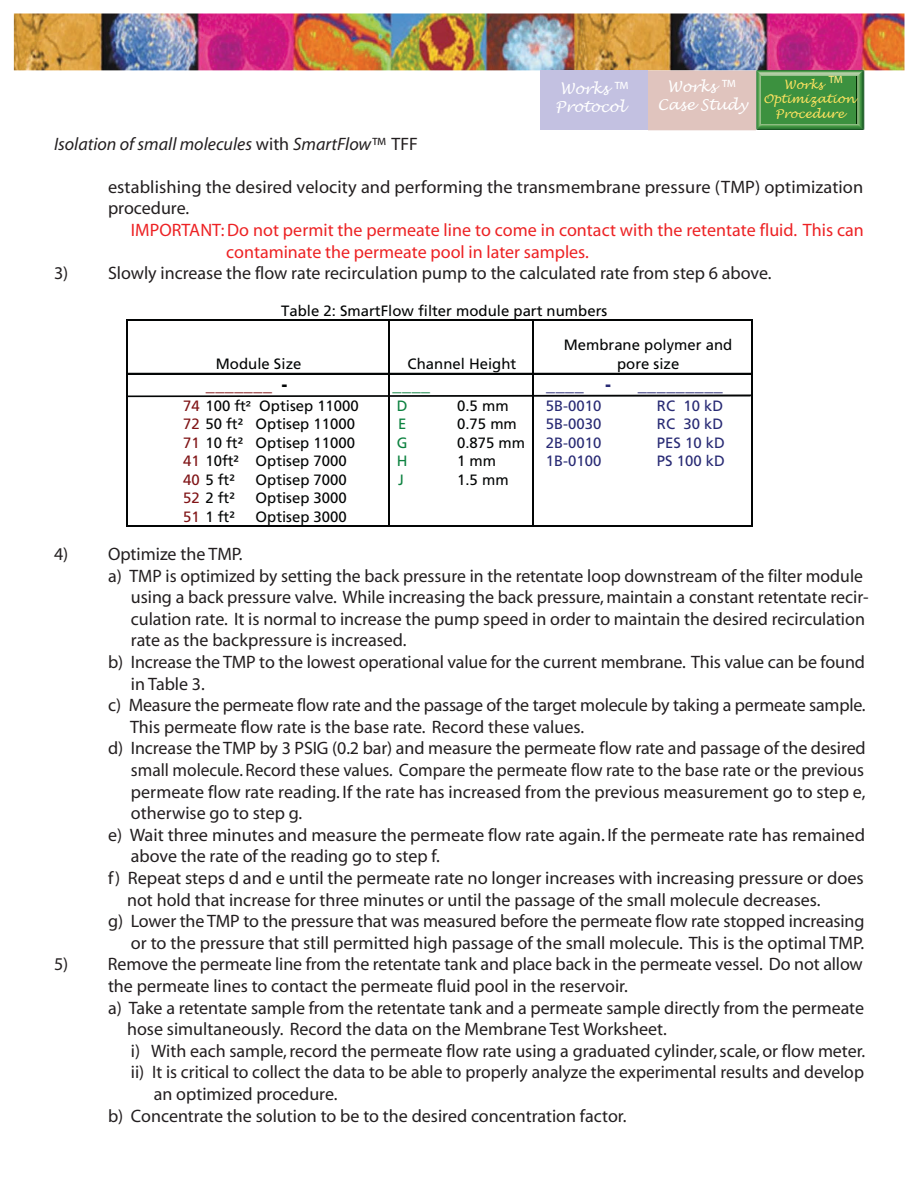
<style>
.page{position:relative;width:918px;height:1188px;background:#fff}
.page>*{position:absolute;margin:0;border:0;box-sizing:border-box;transform-origin:0 0}
.t1{font:18px/21.6px "Myriad";color:#231f20}
.t2{font:18px/21.6px "Myriad";letter-spacing:.005em;color:#ed2224}
.t3{font:italic 18px "Myriad";color:#231f20}
.t4{font:900 condensed 18px "Frutiger";color:#282a74}
.t5{font:900 condensed 18px "Frutiger";color:#801416}
.t6{font:900 condensed 18px "Frutiger";color:#0d8240}
.t7{font:18px "Myriad";color:#fee880}
.t8{font:15px/19.5px "Frutiger";color:#030505;text-align:center}
.t9{font:15px "Frutiger";color:#282a74}
.t10{font:italic 15px/18px "Lucida Handwriting";color:#fff;text-align:center}
.t11{font:15px "Frutiger";color:#0d8240}
.t12{font:italic 12px "Lucida Handwriting";color:#fee360}
.s1{font-family:"Myriad";font-size:18px}
.s2{font-style:normal}
.s3{color:#030505}
.s4{color:#801416}
.s5{font-family:"Arial"}
</style>
<div class="page">
<img style="left:14px;top:14px;width:890px;height:56px">
<hr style="left:126px;top:319px;width:2px;height:208px;background:#030505">
<hr style="left:389px;top:321px;width:1px;height:206px;background:#030505">
<hr style="left:533px;top:321px;width:1px;height:206px;background:#030505">
<hr style="left:751px;top:321px;width:2px;height:206px;background:#030505">
<hr style="left:128px;top:319px;width:625px;height:2px;background:#030505">
<hr style="left:128px;top:373px;width:625px;height:1px;background:#030505">
<svg style="left:128px;top:394px;width:623px;height:3px"></svg>
<hr style="left:128px;top:525px;width:625px;height:2px;background:#030505">
<div style="left:540px;top:70px;width:108px;height:60px;background:#c3c1e1"></div>
<hr style="left:757px;top:130px;width:108px;height:1px;background:#003807">
<hr style="left:756px;top:130px;width:107px;height:1px;background:#003807">
<svg style="left:648px;top:70px;width:217px;height:60px;background:#93ac83"></svg>
<p class="t10" style="left:657px;top:78px;width:91px">Works <span class="s1">™<br></span>Case Study</p>
<p class="t7" style="left:828px;top:73px;width:16px">™</p>
<p class="t10" style="left:555px;top:80px;width:74px">Works <span class="s1">™<br></span>Protocol</p>
<p class="t12" style="left:784px;top:77px;width:40px">Works</p>
<p class="t12" style="left:763px;top:92px;width:93px">Optimization</p>
<p class="t12" style="left:775px;top:106px;width:71px">Procedure</p>
<p class="t3" style="left:54px;top:135px;width:366px">Isolation of small molecules <span class="s2">with</span> SmartFlow™ <span class="s2">TFF</span></p>
<p class="t1" style="left:108px;top:177px;width:757px">establishing the desired velocity and performing the transmembrane pressure (TMP) optimization procedure.</p>
<p class="t2" style="left:226px;top:220px;width:639px;text-indent:-95px">IMPORTANT: Do not permit the permeate line to come in contact with the retentate fluid. This can contaminate the permeate pool in later samples.</p>
<p class="t1" style="left:54px;top:263px;width:719px">3) Slowly increase the flow rate recirculation pump to the calculated rate from step 6 above.</p>
<p class="t8" style="left:281px;top:301px;width:328px">Table 2: SmartFlow filter module part numbers</p>
<p class="t8" style="left:216px;top:354px;width:87px">Module Size</p>
<p class="t8" style="left:408px;top:354px;width:110px">Channel Height</p>
<p class="t8" style="left:564px;top:335px;width:170px">Membrane polymer and pore size</p>
<p class="t5" style="left:206px;top:374px;width:83px">_______ <span class="s3">-</span></p>
<p class="t6" style="left:393px;top:374px;width:39px">____</p>
<p class="t4" style="left:546px;top:374px;width:66px">____ -</p>
<p class="t4" style="left:638px;top:374px;width:87px">_________</p>
<p class="t8" style="left:183px;top:396px;width:177px"><span class="s4">74</span> 100 ft<span class="s5">²</span> Optisep 11000</p>
<p class="t11" style="left:397px;top:397px;width:12px">D</p>
<p class="t8" style="left:457px;top:396px;width:53px">0.5 mm</p>
<p class="t9" style="left:546px;top:397px;width:57px">5B-0010</p>
<p class="t9" style="left:657px;top:397px;width:68px">RC 10 kD</p>
<p class="t8" style="left:183px;top:414px;width:173px"><span class="s4">72</span> 50 ft² Optisep 11000</p>
<p class="t11" style="left:398px;top:415px;width:10px">E</p>
<p class="t8" style="left:457px;top:414px;width:61px">0.75 mm</p>
<p class="t9" style="left:546px;top:415px;width:57px">5B-0030</p>
<p class="t9" style="left:657px;top:415px;width:68px">RC 30 kD</p>
<p class="t8" style="left:183px;top:433px;width:173px"><span class="s4">71</span> 10 ft² Optisep 11000</p>
<p class="t11" style="left:397px;top:434px;width:12px">G</p>
<p class="t8" style="left:457px;top:433px;width:70px">0.875 mm</p>
<p class="t9" style="left:546px;top:434px;width:57px">2B-0010</p>
<p class="t9" style="left:657px;top:434px;width:70px">PES 10 kD</p>
<p class="t8" style="left:183px;top:451px;width:165px"><span class="s4">41</span> 10ft² Optisep 7000</p>
<p class="t11" style="left:397px;top:452px;width:12px">H</p>
<p class="t8" style="left:457px;top:451px;width:41px">1 mm</p>
<p class="t9" style="left:546px;top:452px;width:57px">1B-0100</p>
<p class="t9" style="left:657px;top:452px;width:70px">PS 100 kD</p>
<p class="t8" style="left:183px;top:470px;width:53px"><span class="s4">40</span> 5 ft²</p>
<p class="t8" style="left:256px;top:470px;width:93px">Optisep 7000</p>
<p class="t11" style="left:398px;top:471px;width:7px">J</p>
<p class="t8" style="left:457px;top:470px;width:53px">1.5 mm</p>
<p class="t8" style="left:183px;top:489px;width:53px"><span class="s4">52</span> 2 ft²</p>
<p class="t8" style="left:256px;top:489px;width:93px">Optisep 3000</p>
<p class="t8" style="left:183px;top:507px;width:53px"><span class="s4">51</span> 1 ft²</p>
<p class="t8" style="left:256px;top:507px;width:93px">Optisep 3000</p>
<p class="t1" style="left:54px;top:544px;width:190px">4) Optimize the TMP.</p>
<p class="t1" style="left:108px;top:566px;width:757px">a) TMP is optimized by setting the back pressure in the retentate loop downstream of the filter module</p>
<p class="t1" style="left:131px;top:587px;width:739px">using a back pressure valve. While increasing the back pressure, maintain a constant retentate recir-</p>
<p class="t1" style="left:131px;top:609px;width:736px">culation rate. It is normal to increase the pump speed in order to maintain the desired recirculation</p>
<p class="t1" style="left:131px;top:630px;width:277px">rate as the backpressure is increased.</p>
<p class="t1" style="left:108px;top:652px;width:759px">b) Increase the TMP to the lowest operational value for the current membrane. This value can be found</p>
<p class="t1" style="left:131px;top:674px;width:76px">in Table 3.</p>
<p class="t1" style="left:108px;top:695px;width:759px">c) Measure the permeate flow rate and the passage of the target molecule by taking a permeate sample.</p>
<p class="t1" style="left:130px;top:717px;width:455px">This permeate flow rate is the base rate. Record these values.</p>
<p class="t1" style="left:108px;top:738px;width:759px">d) Increase the TMP by 3 PSIG (0.2 bar) and measure the permeate flow rate and passage of the desired</p>
<p class="t1" style="left:131px;top:760px;width:735px">small molecule. Record these values. Compare the permeate flow rate to the base rate or the previous</p>
<p class="t1" style="left:131px;top:782px;width:736px">permeate flow rate reading. If the rate has increased from the previous measurement go to step e,</p>
<p class="t1" style="left:131px;top:803px;width:173px">otherwise go to step g.</p>
<p class="t1" style="left:108px;top:825px;width:759px">e) Wait three minutes and measure the permeate flow rate again. If the permeate rate has remained</p>
<p class="t1" style="left:131px;top:846px;width:310px">above the rate of the reading go to step f.</p>
<p class="t1" style="left:108px;top:868px;width:757px">f) Repeat steps d and e until the permeate rate no longer increases with increasing pressure or does</p>
<p class="t1" style="left:127px;top:890px;width:695px">not hold that increase for three minutes or until the passage of the small molecule decreases.</p>
<p class="t1" style="left:108px;top:911px;width:758px">g) Lower the TMP to the pressure that was measured before the permeate flow rate stopped increasing</p>
<p class="t1" style="left:131px;top:933px;width:735px">or to the pressure that still permitted high passage of the small molecule. This is the optimal TMP.</p>
<p class="t1" style="left:54px;top:954px;width:810px">5) Remove the permeate line from the retentate tank and place back in the permeate vessel. Do not allow</p>
<p class="t1" style="left:108px;top:976px;width:521px">the permeate lines to contact the permeate fluid pool in the reservoir.</p>
<p class="t1" style="left:108px;top:998px;width:758px">a) Take a retentate sample from the retentate tank and a permeate sample directly from the permeate</p>
<p class="t1" style="left:127px;top:1019px;width:541px">hose simultaneously. Record the data on the Membrane Test Worksheet.</p>
<p class="t1" style="left:131px;top:1041px;width:736px">i) With each sample, record the permeate flow rate using a graduated cylinder, scale, or flow meter.</p>
<p class="t1" style="left:131px;top:1062px;width:735px">ii) It is critical to collect the data to be able to properly analyze the experimental results and develop</p>
<p class="t1" style="left:154px;top:1084px;width:185px">an optimized procedure.</p>
<p class="t1" style="left:108px;top:1106px;width:520px">b) Concentrate the solution to be to the desired concentration factor.</p>
</div>
